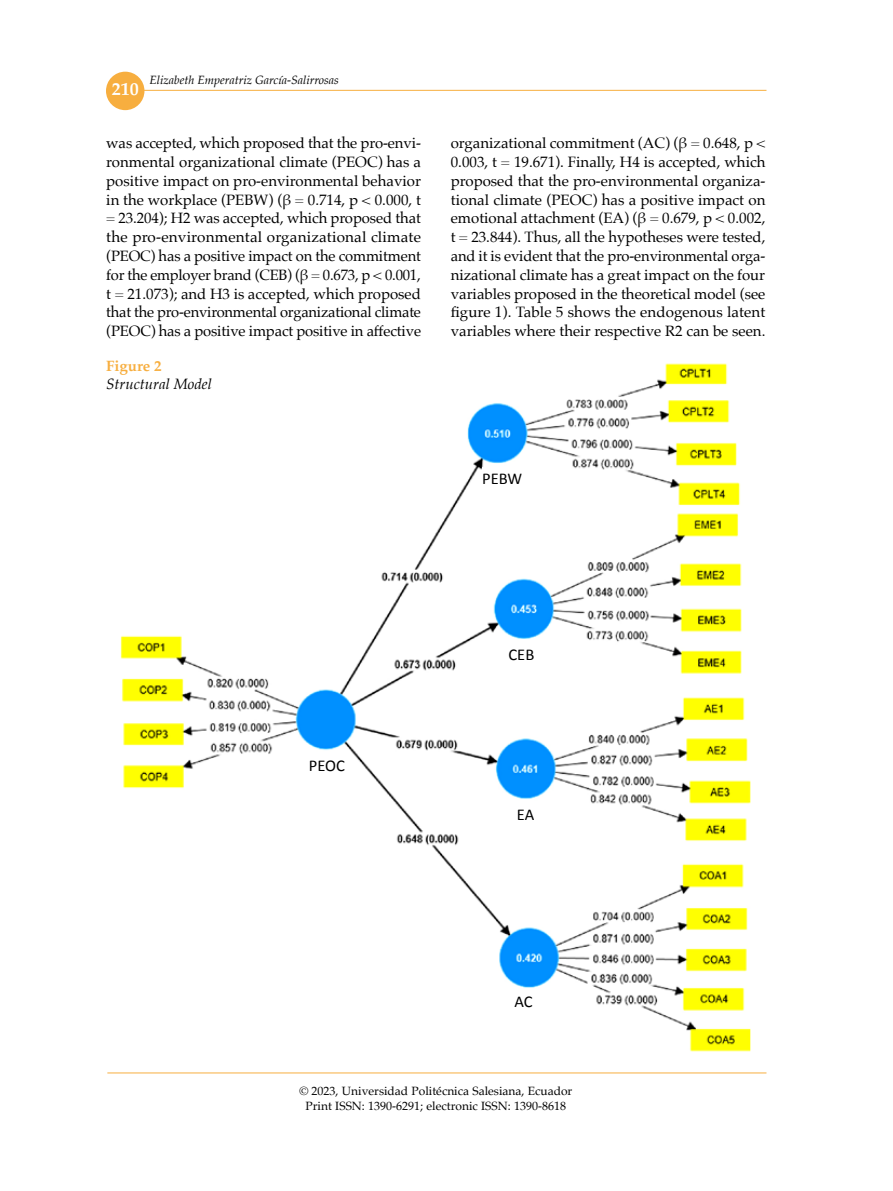
<style>
.page{position:relative;width:893px;height:1191px;background:#fff}
.page>*{position:absolute;margin:0;border:0;box-sizing:border-box;transform-origin:0 0}
.t1{font:700 18px "Palatino";color:#fff}
.t2{font:16.5px "Calibri";color:#000}
.t3{font:15px/18.8px "Palatino";letter-spacing:-.01em;color:#000;text-align:justify}
.t4{font:italic 15px "Palatino";color:#000}
.t5{font:700 15px "Palatino";color:#f7ae3f}
.t6{font:12px/15px "Palatino";color:#000;text-align:center}
.t7{font:italic 12px "Palatino";color:#000}
</style>
<div class="page">
<hr style="left:107px;top:1072px;width:659px;height:1px;background:#f7ae3f">
<hr style="left:107px;top:90px;width:659px;height:1px;background:#f7ae3f">
<div style="left:106px;top:72px;width:38px;height:38px;background:#f7ae3f;border-radius:50%"></div>
<img style="left:120px;top:363px;width:630px;height:689px">
<div style="left:482px;top:467px;width:52px;height:21px;background:#fff"></div>
<div style="left:508px;top:644px;width:26px;height:20px;background:#fff"></div>
<div style="left:513px;top:803px;width:26px;height:21px;background:#fff"></div>
<div style="left:314px;top:754px;width:26px;height:21px;background:#fff"></div>
<div style="left:516px;top:990px;width:26px;height:21px;background:#fff"></div>
<p class="t1" style="left:112px;top:73px;width:28px">210</p>
<p class="t7" style="left:149px;top:70px;width:191px">Elizabeth Emperatriz García-Salirrosas</p>
<p class="t3" style="left:106px;top:134px;width:316px">was accepted, which proposed that the pro-envi&shy;ronmental organizational climate (PEOC) has a positive impact on pro-environmental behavior in the workplace (PEBW) (β = 0.714, p &lt; 0.000, t = 23.204); H2 was accepted, which proposed that the pro-environmental organizational climate (PEOC) has a positive impact on the commitment for the employer brand (CEB) (β = 0.673, p &lt; 0.001, t = 21.073); and H3 is accepted, which proposed that the pro-environmental organizational climate (PEOC) has a positive impact positive in affective</p>
<p class="t3" style="left:451px;top:134px;width:316px">organizational commitment (AC) (β = 0.648, p &lt; 0.003, t = 19.671). Finally, H4 is accepted, which proposed that the pro-environmental organiza&shy;tional climate (PEOC) has a positive impact on emotional attachment (EA) (β = 0.679, p &lt; 0.002, t = 23.844). Thus, all the hypotheses were tested, and it is evident that the pro-environmental orga&shy;nizational climate has a great impact on the four variables proposed in the theoretical model (see figure 1). Table 5 shows the endogenous latent variables where their respective R2 can be seen.</p>
<p class="t5" style="left:106px;top:353px;width:57px">Figure 2</p>
<p class="t4" style="left:106px;top:371px;width:107px">Structural Model</p>
<p class="t2" style="left:482px;top:468px;width:42px">PEBW</p>
<p class="t2" style="left:309px;top:755px;width:38px">PEOC</p>
<p class="t2" style="left:508px;top:645px;width:27px">CEB</p>
<p class="t2" style="left:517px;top:804px;width:19px">EA</p>
<p class="t2" style="left:514px;top:991px;width:20px">AC</p>
<p class="t6" style="left:299px;top:1083px;width:274px">© 2023, Universidad Politécnica Salesiana, Ecuador<br>Print ISSN: 1390-6291; electronic ISSN: 1390-8618</p>
</div>
